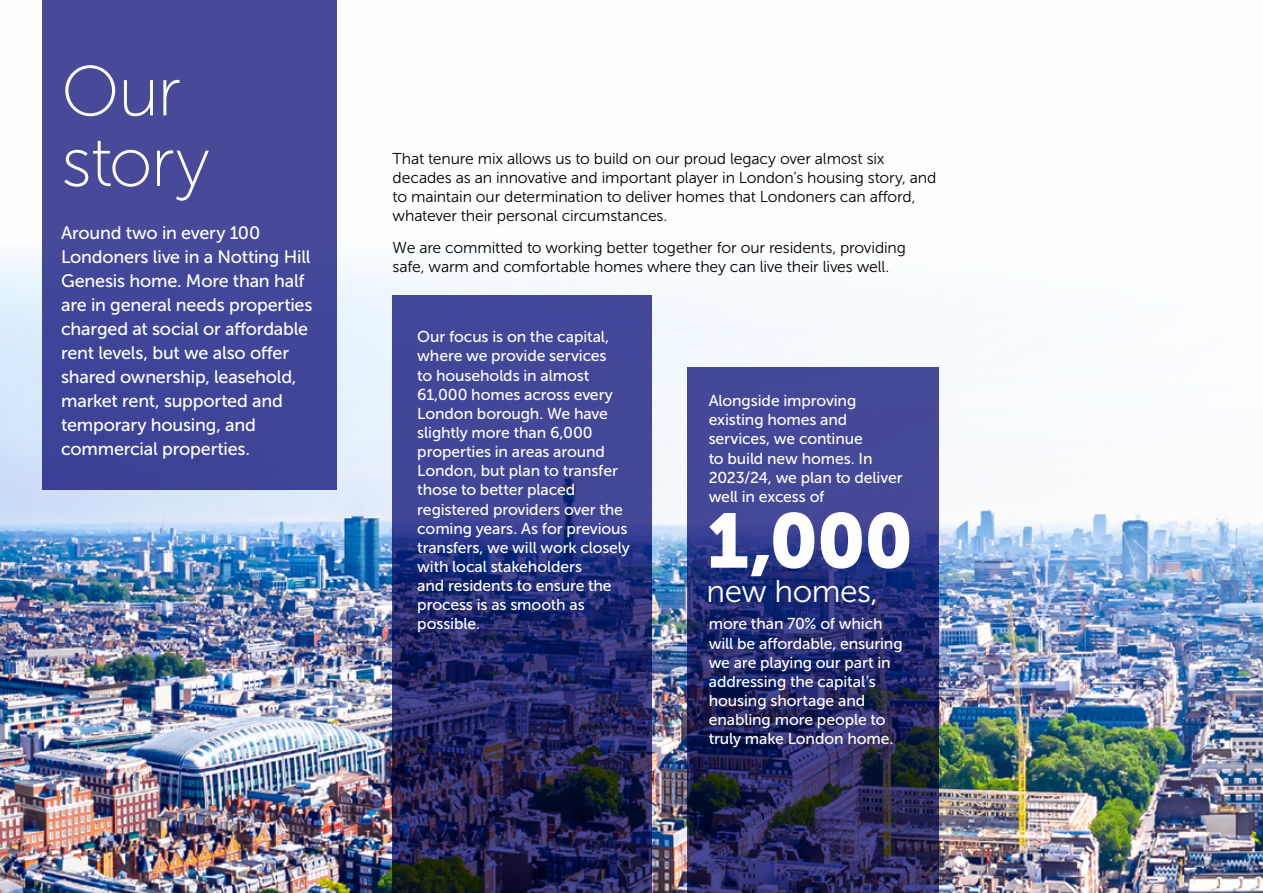
<style>
.page{position:relative;width:1263px;height:893px;background:#fff}
.page>*{position:absolute;margin:0;border:0;box-sizing:border-box;transform-origin:0 0}
.t1{font:76.5px "Museo Sans 900";color:#fff}
.t2{font:70.5px/70.5px "Museo Sans 100";letter-spacing:-.02em;color:#fff}
.t3{font:31.5px "Museo Sans 300";letter-spacing:-.015em;color:#fff}
.t4{font:18px/24px "Museo Sans 500";letter-spacing:-.015em;color:#fff}
.t5{font:15.75px/19.2px "Museo Sans 500";letter-spacing:-.005em;color:#fff}
.t6{font:15.75px/19.2px "Museo Sans 300";letter-spacing:-.01em;color:#000}
</style>
<div class="page">
<img style="left:0;top:0;width:1263px;height:893px">
<svg style="left:43px;top:0;width:294px;height:490px;background:#444698"></svg>
<svg style="left:393px;top:296px;width:259px;height:597px;background:#2d3274"></svg>
<svg style="left:687px;top:367px;width:252px;height:526px;background:#2e3374"></svg>
<h2 class="t2" style="left:61px;top:57px;width:150px">Our story</h2>
<p class="t4" style="left:61px;top:221px;width:253px">Around two in every 100<br>Londoners live in a Notting Hill<br>Genesis home. More than half are in general needs properties charged at social or affordable rent levels, but we also offer shared ownership, leasehold, market rent, supported and temporary housing, and commercial properties.</p>
<p class="t6" style="left:393px;top:149px;width:545px">That tenure mix allows us to build on our proud legacy over almost six decades as an innovative and important player in London’s housing story, and to maintain our determination to deliver homes that Londoners can afford, whatever their personal circumstances.</p>
<p class="t6" style="left:393px;top:238px;width:515px">We are committed to working better together for our residents, providing safe, warm and comfortable homes where they can live their lives well.</p>
<p class="t5" style="left:417px;top:327px;width:214px">Our focus is on the capital, where we provide services<br>to households in almost<br>61,000 homes across every<br>London borough. We have slightly more than 6,000 properties in areas around<br>London, but plan to transfer those to better placed registered providers over the coming years. As for previous transfers, we will work closely with local stakeholders<br>and residents to ensure the process is as smooth as possible.</p>
<p class="t5" style="left:709px;top:391px;width:195px">Alongside improving existing homes and services, we continue<br>to build new homes. In<br>2023/24, we plan to deliver well in excess of</p>
<h1 class="t1" style="left:707px;top:497px;width:208px">1,000</h1>
<h3 class="t3" style="left:707px;top:574px;width:173px">new homes,</h3>
<p class="t5" style="left:709px;top:614px;width:195px">more than 70% of which will be affordable, ensuring we are playing our part in addressing the capital’s housing shortage and enabling more people to truly make London home.</p>
</div>
